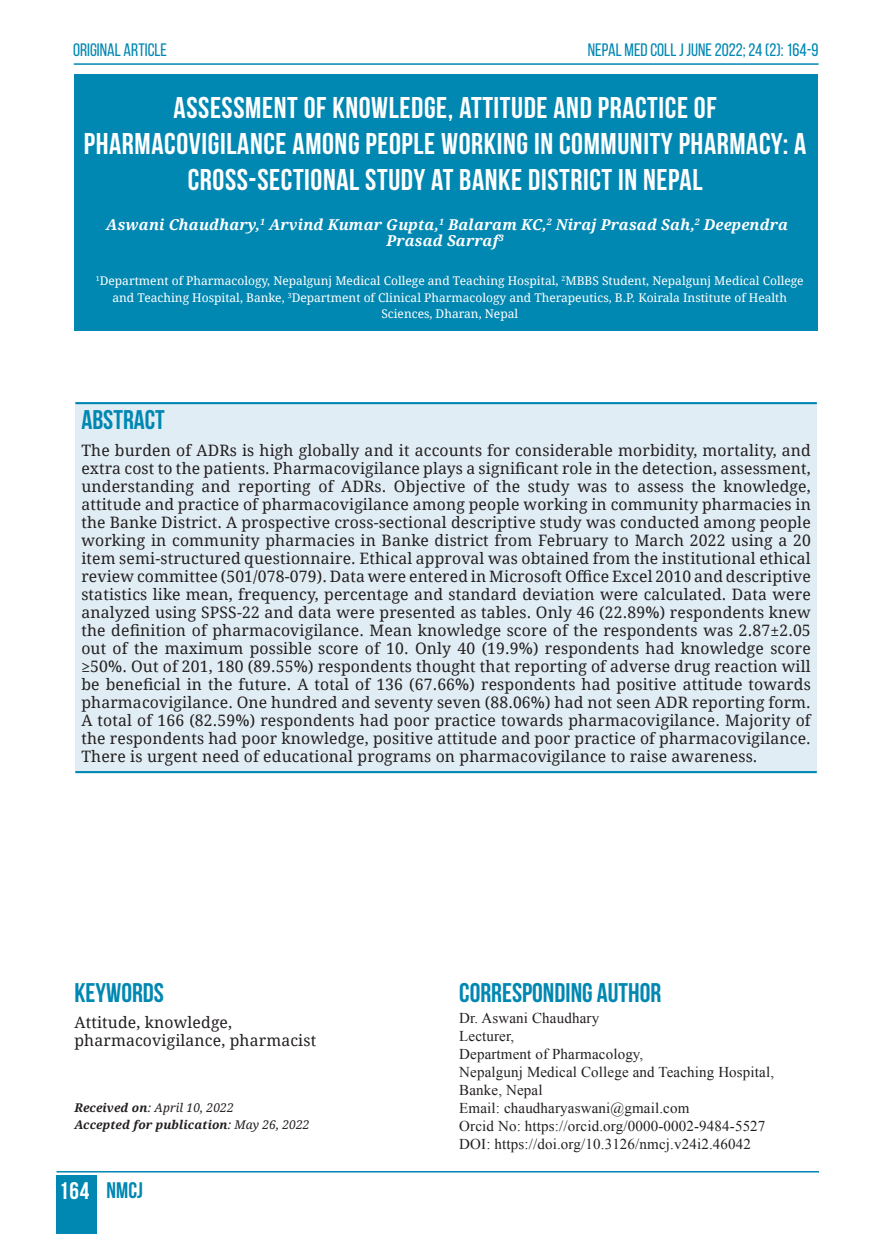
<style>
.page{position:relative;width:893px;height:1234px;background:#fff}
.page>*{position:absolute;margin:0;border:0;box-sizing:border-box;transform-origin:0 0}
.t1{font:700 30px/36px "Bebas Neue";letter-spacing:.02em;color:#fff;text-align:center}
.subhead{font:700 27px "Bebas Neue";color:#0087b2}
.t2{font:700 22.5px "Bebas Neue";color:#0087b2}
.t3{font:18px "Bebas Neue";color:#0087b2}
.t4{font:700 16.5px "Bebas Neue";letter-spacing:.04em;color:#0087b2}
.MAIN_TEXT_PARA{font:15.75px/18px "Droid Serif";letter-spacing:.01em;color:#231f20;text-align:justify}
.t5{font:15px/18px "Times New Roman";letter-spacing:.01em;color:#231f20}
.MAIN_TEXT_PARA-2{font:italic 700 15px/16.5px "Droid Serif";letter-spacing:.01em;color:#fff;text-align:center}
.t6{font:12px/16.5px "Droid Serif";color:#fff;text-align:center}
.t7{font:italic 700 12px "Droid Serif";letter-spacing:.01em;color:#231f20}
.t8{font:italic 12px "Droid Serif";letter-spacing:.01em;color:#231f20}
.s1{font-weight:700}
.s2{font-weight:400}
.s3{font-size:24px;color:#fff}
</style>
<div class="page">
<hr style="left:74px;top:63px;width:745px;height:2px;background:#0087b2">
<div style="left:57px;top:1174px;width:40px;height:59px;background:#0087b2"></div>
<hr style="left:57px;top:1170px;width:762px;height:2px;background:#0087b2">
<div style="left:74px;top:74px;width:744px;height:257px;background:#0087b2"></div>
<div style="left:75px;top:403px;width:742px;height:369px;background:#e1edf4"></div>
<hr style="left:75px;top:402px;width:742px;height:2px;background:#0087b2">
<hr style="left:75px;top:770px;width:742px;height:3px;background:#0087b2">
<p class="t3" style="left:73px;top:40px;width:95px">ORIGINAL ARTICLE</p>
<p class="t3" style="left:588px;top:40px;width:232px">NEPAL MED COLL J JUNE 2022; 24 (2): 164-9</p>
<p class="t4" style="left:73px;top:44px;width:189px">NEPAL MEDICAL COLLEGE JOURNAL</p>
<p class="t1" style="left:84px;top:89px;width:724px">ASSESSMENT OF KNOWLEDGE, ATTITUDE AND PRACTICE OF<br>PHARMACOVIGILANCE AMONG PEOPLE WORKING IN COMMUNITY PHARMACY: A<br>CROSS-SECTIONAL STUDY AT BANKE DISTRICT IN NEPAL</p>
<p class="MAIN_TEXT_PARA-2" style="left:106px;top:215px;width:683px">Aswani Chaudhary,<sup>1</sup> Arvind Kumar Gupta,<sup>1</sup> Balaram KC,<sup>2</sup> Niraj Prasad Sah,<sup>2</sup> Deependra<br>Prasad Sarraf<sup>3</sup></p>
<p class="t6" style="left:96px;top:272px;width:709px"><sup>1</sup>Department of Pharmacology, Nepalgunj Medical College and Teaching Hospital, <sup>2</sup>MBBS Student, Nepalgunj Medical College and Teaching Hospital, Banke, <sup>3</sup>Department of Clinical Pharmacology and Therapeutics, B.P. Koirala Institute of Health<br>Sciences, Dharan, Nepal</p>
<p class="subhead" style="left:81px;top:405px;width:85px">ABSTRACT</p>
<p class="MAIN_TEXT_PARA" style="left:81px;top:440px;width:731px">The burden of ADRs is high globally and it accounts for considerable morbidity, mortality, and extra cost to the patients. Pharmacovigilance plays a significant role in the detection, assessment, understanding and reporting of ADRs. Objective of the study was to assess the knowledge, attitude and practice of pharmacovigilance among people working in community pharmacies in the Banke District. A prospective cross-sectional descriptive study was conducted among people working in community pharmacies in Banke district from February to March 2022 using a 20 item semi-structured questionnaire. Ethical approval was obtained from the institutional ethical review committee (501/078-079). Data were entered in Microsoft Office Excel 2010 and descriptive statistics like mean, frequency, percentage and standard deviation were calculated. Data were analyzed using SPSS-22 and data were presented as tables. Only 46 (22.89%) respondents knew the definition of pharmacovigilance. Mean knowledge score of the respondents was 2.87±2.05 out of the maximum possible score of 10. Only 40 (19.9%) respondents had knowledge score ≥50%. Out of 201, 180 (89.55%) respondents thought that reporting of adverse drug reaction will be beneficial in the future. A total of 136 (67.66%) respondents had positive attitude towards pharmacovigilance. One hundred and seventy seven (88.06%) had not seen ADR reporting form.<br>A total of 166 (82.59%) respondents had poor practice towards pharmacovigilance. Majority of the respondents had poor knowledge, positive attitude and poor practice of pharmacovigilance.<br>There is urgent need of educational programs on pharmacovigilance to raise awareness.</p>
<p class="subhead" style="left:74px;top:977px;width:91px">KEYWORDS</p>
<p class="MAIN_TEXT_PARA" style="left:74px;top:1013px;width:243px">Attitude, knowledge, pharmacovigilance, pharmacist</p>
<p class="t8" style="left:74px;top:1099px;width:161px"><span class="s1">Received on</span>: April 10, 2022</p>
<p class="t7" style="left:74px;top:1115px;width:237px">Accepted for publication<span class="s2">: May 26, 2022</span></p>
<h3 class="t2" style="left:59px;top:1177px;width:85px"><span class="s3">164</span> NMCJ</h3>
<p class="subhead" style="left:459px;top:977px;width:204px">CORRESPONDING AUTHOR</p>
<p class="t5" style="left:459px;top:1008px;width:141px">Dr. Aswani Chaudhary</p>
<p class="t5" style="left:459px;top:1026px;width:57px">Lecturer,</p>
<p class="t5" style="left:459px;top:1044px;width:186px">Department of Pharmacology,</p>
<p class="t5" style="left:459px;top:1062px;width:316px">Nepalgunj Medical College and Teaching Hospital,<br>Banke, Nepal</p>
<p class="t5" style="left:459px;top:1098px;width:232px">Email: chaudharyaswani@gmail.com</p>
<p class="t5" style="left:459px;top:1116px;width:308px">Orcid No: https://orcid.org/0000-0002-9484-5527</p>
<p class="t5" style="left:459px;top:1134px;width:293px">DOI: https://doi.org/10.3126/nmcj.v24i2.46042</p>
</div>
